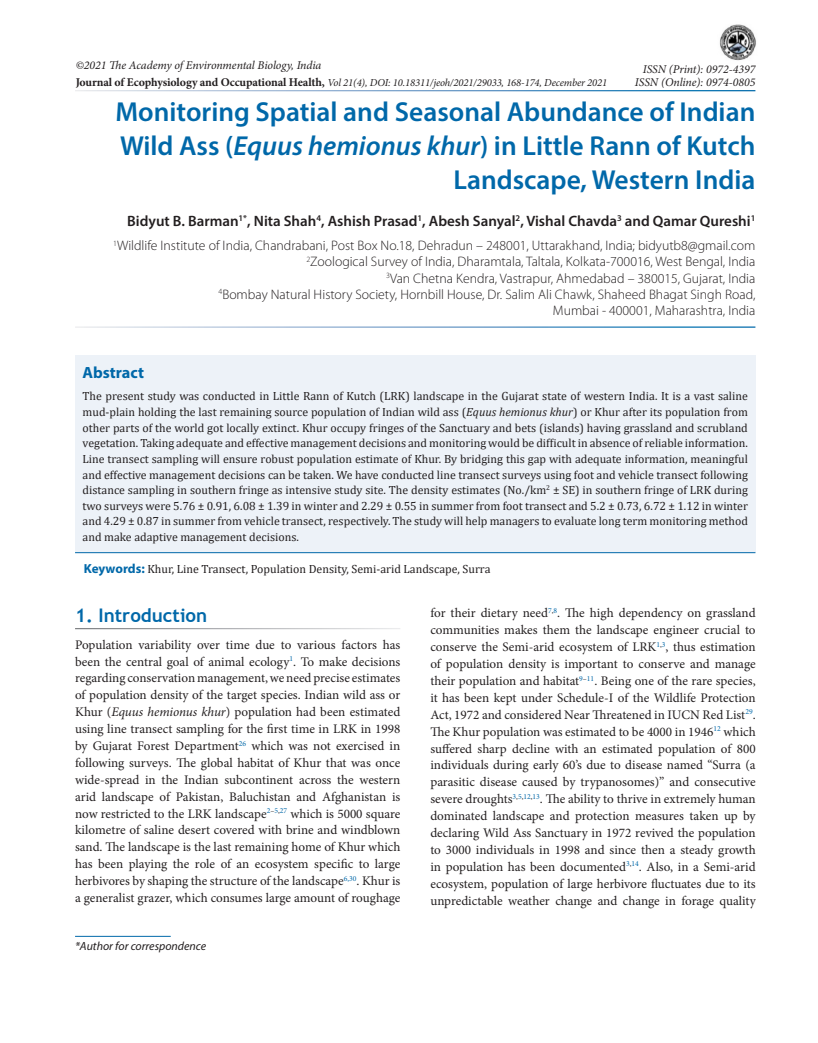
<style>
.page{position:relative;width:818px;height:1043px;background:#fff}
.page>*{position:absolute;margin:0;border:0;box-sizing:border-box;transform-origin:0 0}
.AT{font:600 27.5px/33.8px "Myriad Pro";color:#0068a9;text-align:right}
.t1{font:700 18.75px "Trebuchet MS";color:#0068a9}
.Abs_Head{font:700 16.25px "Myriad Pro";color:#0068a9}
.Author{font:600 15px "Myriad Pro";color:#231f20}
.Affiliation_Last{font:300 13.75px/16.2px "Myriad Pro";color:#231f20;text-align:right}
.Text{font:13.12px/16.9px "Minion Pro";letter-spacing:-.005em;color:#231f20;text-align:justify}
.Abs_Text1{font:11.88px/15.6px "Cambria";color:#231f20;text-align:justify}
.Text-2{font:italic 11.88px "Minion Pro";letter-spacing:-.005em;color:#231f20}
.Keyword{font:11.88px "Cambria";color:#231f20}
.Footnote1{font:italic 11.88px "Myriad Pro";color:#231f20}
.Text-3{font:italic 10.62px "Minion Pro";letter-spacing:-.01em;color:#231f20}
.s1{font-weight:700;font-style:normal;font-size:11.88px}
.s2{font-style:italic}
.s3{font-family:"Myriad Pro";font-weight:700;font-size:13.12px;color:#0068a9}
</style>
<div class="page">
<div style="left:75px;top:355px;width:680px;height:197px;background:#edf2f8"></div>
<hr style="left:75px;top:552px;width:680px;height:1px;background:#0068a9">
<img style="left:719px;top:24px;width:37px;height:37px">
<hr style="left:75px;top:935px;width:96px;height:1px;background:#0068a9">
<p class="Text-2" style="left:76px;top:57px;width:247px">©2021 The Academy of Environmental Biology, India</p>
<p class="Text-3" style="left:76px;top:75px;width:533px"><span class="s1">Journal of Ecophysiology and Occupational Health,</span> Vol 21(4), DOI: 10.18311/jeoh/2021/29033, 168-174, December 2021</p>
<p class="Text-2" style="left:642px;top:61px;width:114px">ISSN (Print): 0972-4397</p>
<p class="Text-2" style="left:634px;top:74px;width:122px">ISSN (Online): 0974-0805</p>
<p class="AT" style="left:115px;top:94px;width:641px">Monitoring Spatial and Seasonal Abundance of Indian<br>Wild Ass (<span class="s2">Equus hemionus khur</span>) in Little Rann of Kutch<br>Landscape, Western India</p>
<p class="Author" style="left:127px;top:212px;width:629px">Bidyut B. Barman<sup>1*</sup>, Nita Shah<sup>4</sup>, Ashish Prasad<sup>1</sup>, Abesh Sanyal<sup>2</sup>, Vishal Chavda<sup>3</sup> and Qamar Qureshi<sup>1</sup></p>
<p class="Affiliation_Last" style="left:113px;top:238px;width:643px"><sup>1</sup>Wildlife Institute of India, Chandrabani, Post Box No.18, Dehradun – 248001, Uttarakhand, India; bidyutb8@gmail.com <sup>2</sup>Zoological Survey of India, Dharamtala, Taltala, Kolkata-700016, West Bengal, India<br><sup>3</sup>Van Chetna Kendra, Vastrapur, Ahmedabad – 380015, Gujarat, India<br><sup>4</sup>Bombay Natural History Society, Hornbill House, Dr. Salim Ali Chawk, Shaheed Bhagat Singh Road,<br>Mumbai - 400001, Maharashtra, India</p>
<p class="Abs_Head" style="left:82px;top:362px;width:63px">Abstract</p>
<p class="Abs_Text1" style="left:82px;top:388px;width:666px">The present study was conducted in Little Rann of Kutch (LRK) landscape in the Gujarat state of western India. It is a vast saline mud-plain holding the last remaining source population of Indian wild ass (<span class="s2">Equus hemionus khur</span>) or Khur after its population from other parts of the world got locally extinct. Khur occupy fringes of the Sanctuary and bets (islands) having grassland and scrubland vegetation. Taking adequate and effective management decisions and monitoring would be difficult in absence of reliable information.<br>Line transect sampling will ensure robust population estimate of Khur. By bridging this gap with adequate information, meaningful and effective management decisions can be taken. We have conducted line transect surveys using foot and vehicle transect following distance sampling in southern fringe as intensive study site. The density estimates (No./km<sup>2</sup> ± SE) in southern fringe of LRK during two surveys were 5.76 ± 0.91, 6.08 ± 1.39 in winter and 2.29 ± 0.55 in summer from foot transect and 5.2 ± 0.73, 6.72 ± 1.12 in winter and 4.29 ± 0.87 in summer from vehicle transect, respectively. The study will help managers to evaluate long term monitoring method and make adaptive management decisions.</p>
<p class="Keyword" style="left:84px;top:562px;width:408px"><span class="s3">Keywords:</span> Khur, Line Transect, Population Density, Semi-arid Landscape, Surra</p>
<h1 class="t1" style="left:75px;top:603px;width:134px">1. Introduction</h1>
<p class="Text" style="left:75px;top:636px;width:327px">Population variability over time due to various factors has been the central goal of animal ecology<sup>1</sup>. To make decisions regarding conservation management, we need precise estimates of population density of the target species. Indian wild ass or Khur (<span class="s2">Equus hemionus khur</span>) population had been estimated using line transect sampling for the first time in LRK in 1998 by Gujarat Forest Department<sup>26</sup> which was not exercised in following surveys. The global habitat of Khur that was once wide-spread in the Indian subcontinent across the western arid landscape of Pakistan, Baluchistan and Afghanistan is now restricted to the LRK landscape<sup>2</sup><sup>–</sup><sup>5</sup><sup>,</sup><sup>27</sup> which is 5000 square kilometre of saline desert covered with brine and windblown sand. The landscape is the last remaining home of Khur which has been playing the role of an ecosystem specific to large herbivores by shaping the structure of the landscape<sup>6,30</sup>. Khur is a generalist grazer, which consumes large amount of roughage</p>
<p class="Footnote1" style="left:75px;top:938px;width:133px">*Author for correspondence</p>
<p class="Text" style="left:430px;top:604px;width:327px">for their dietary need<sup>7</sup><sup>,</sup><sup>8</sup>. The high dependency on grassland communities makes them the landscape engineer crucial to conserve the Semi-arid ecosystem of LRK<sup>1</sup><sup>,</sup><sup>3</sup>, thus estimation of population density is important to conserve and manage their population and habitat<sup>9</sup><sup>–</sup><sup>11</sup>. Being one of the rare species, it has been kept under Schedule-I of the Wildlife Protection Act, 1972 and considered Near Threatened in IUCN Red List<sup>29</sup>.<br>The Khur population was estimated to be 4000 in 1946<sup>12</sup> which suffered sharp decline with an estimated population of 800 individuals during early 60’s due to disease named “Surra (a parasitic disease caused by trypanosomes)” and consecutive severe droughts<sup>3</sup><sup>,</sup><sup>5</sup><sup>,</sup><sup>12</sup><sup>,</sup><sup>13</sup>. The ability to thrive in extremely human dominated landscape and protection measures taken up by declaring Wild Ass Sanctuary in 1972 revived the population to 3000 individuals in 1998 and since then a steady growth in population has been documented<sup>3</sup><sup>,</sup><sup>14</sup>. Also, in a Semi-arid ecosystem, population of large herbivore fluctuates due to its unpredictable weather change and change in forage quality</p>
</div>
